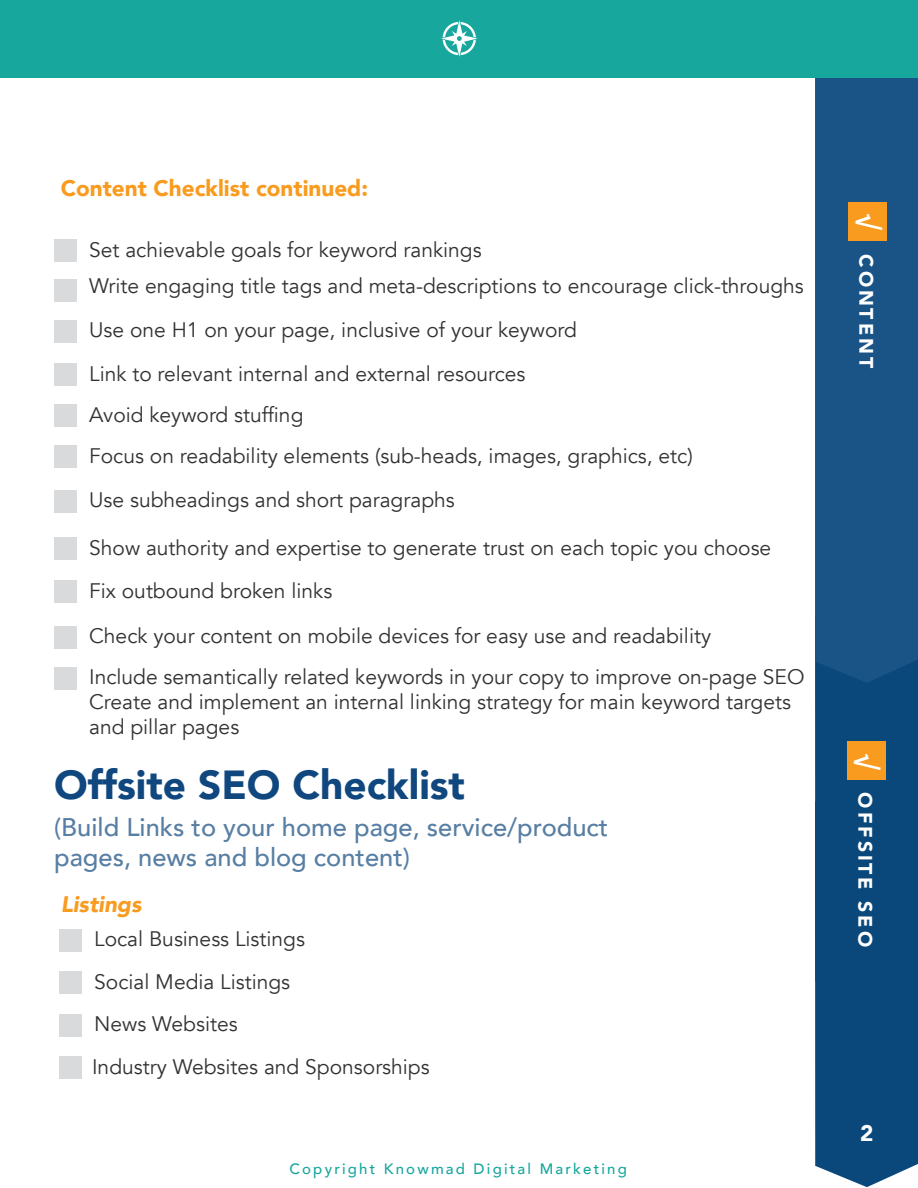
<style>
.page{position:relative;width:918px;height:1188px;background:#fff}
.page>*{position:absolute;margin:0;border:0;box-sizing:border-box;transform-origin:0 0}
.t1{font:900 40.5px "Avenir";color:#0f477e}
.t2{font:900 27px "Avenir";color:#fff}
.t3{font:500 25.5px/30.6px "Avenir";color:#577ea3}
.t4{font:900 22.5px "Avenir";color:#f89b1f}
.t5{font:italic 900 22.5px "Avenir";color:#f89b1f}
.t6{font:900 22.5px "Avenir";color:#fff}
.t7{font:21px/42.3px "Avenir";color:#323232}
.t8{font:900 19.5px "Avenir";letter-spacing:.15em;color:#fff}
.t9{font:500 15px "Avenir";letter-spacing:.145em;color:#18a79d}
</style>
<div class="page">
<div style="left:815px;top:683px;width:103px;height:504px;background:#0a487b"></div>
<div style="left:815px;top:77px;width:103px;height:606px;background:#1a5386"></div>
<div style="left:0;top:0;width:918px;height:77px;background:#18a79d"></div>
<svg style="left:441px;top:20px;width:37px;height:37px"></svg>
<div style="left:54px;top:240px;width:23px;height:22px;background:#d9dadc"></div>
<div style="left:54px;top:279px;width:23px;height:22px;background:#d9dadc"></div>
<div style="left:54px;top:320px;width:23px;height:22px;background:#d9dadc"></div>
<div style="left:54px;top:364px;width:23px;height:22px;background:#d9dadc"></div>
<div style="left:54px;top:405px;width:23px;height:22px;background:#d9dadc"></div>
<div style="left:54px;top:446px;width:23px;height:22px;background:#d9dadc"></div>
<div style="left:54px;top:490px;width:23px;height:23px;background:#d9dadc"></div>
<div style="left:54px;top:538px;width:23px;height:22px;background:#d9dadc"></div>
<div style="left:54px;top:581px;width:23px;height:22px;background:#d9dadc"></div>
<div style="left:54px;top:626px;width:23px;height:23px;background:#d9dadc"></div>
<div style="left:54px;top:667px;width:23px;height:22px;background:#d9dadc"></div>
<div style="left:59px;top:929px;width:23px;height:23px;background:#d9dadc"></div>
<div style="left:59px;top:972px;width:23px;height:22px;background:#d9dadc"></div>
<div style="left:59px;top:1014px;width:23px;height:22px;background:#d9dadc"></div>
<div style="left:59px;top:1056px;width:23px;height:23px;background:#d9dadc"></div>
<div style="left:847px;top:741px;width:39px;height:39px;background:#f89b1f"></div>
<div style="left:848px;top:203px;width:39px;height:38px;background:#f89b1f"></div>
<p class="t4" style="left:61px;top:169px;width:309px">Content Checklist continued:</p>
<p class="t7" style="left:89px;top:232px;width:716px;line-height:36.3px">Set achievable goals for keyword rankings<br>Write engaging title tags and meta-descriptions to encourage click-throughs</p>
<p class="t7" style="left:89px;top:308px;width:489px;line-height:43.8px">Use one H1 on your page, inclusive of your keyword<br>Link to relevant internal and external resources</p>
<p class="t7" style="left:89px;top:394px;width:605px;line-height:41.2px">Avoid keyword stuffing<br>Focus on readability elements (sub-heads, images, graphics, etc)</p>
<p class="t7" style="left:89px;top:479px;width:367px">Use subheadings and short paragraphs</p>
<p class="t7" style="left:89px;top:526px;width:684px;line-height:42.9px">Show authority and expertise to generate trust on each topic you choose<br>Fix outbound broken links</p>
<p class="t7" style="left:89px;top:616px;width:717px;line-height:40.5px">Check your content on mobile devices for easy use and readability<br>Include semantically related keywords in your copy to improve on-page SEO</p>
<p class="t7" style="left:89px;top:690px;width:703px;line-height:25.2px">Create and implement an internal linking strategy for main keyword targets and pillar pages</p>
<h1 class="t1" style="left:54px;top:750px;width:412px">Offsite SEO Checklist</h1>
<p class="t3" style="left:54px;top:810px;width:556px">(Build Links to your home page, service/product pages, news and blog content)</p>
<p class="t5" style="left:61px;top:886px;width:82px">Listings</p>
<p class="t7" style="left:92px;top:918px;width:339px">Local Business Listings<br>Social Media Listings<br>News Websites<br>Industry Websites and Sponsorships</p>
<p class="t9" style="left:289px;top:1155px;width:339px">Copyright Knowmad Digital Marketing</p>
<p class="t2" style="left:892px;top:213px;width:19px;rotate:90deg">√</p>
<p class="t8" style="left:883px;top:254px;width:115px;rotate:90deg">CONTENT</p>
<p class="t2" style="left:890px;top:753px;width:19px;rotate:90deg">√</p>
<p class="t8" style="left:882px;top:792px;width:156px;rotate:90deg">OFFSITE SEO</p>
<p class="t6" style="left:860px;top:1114px;width:15px">2</p>
</div>
